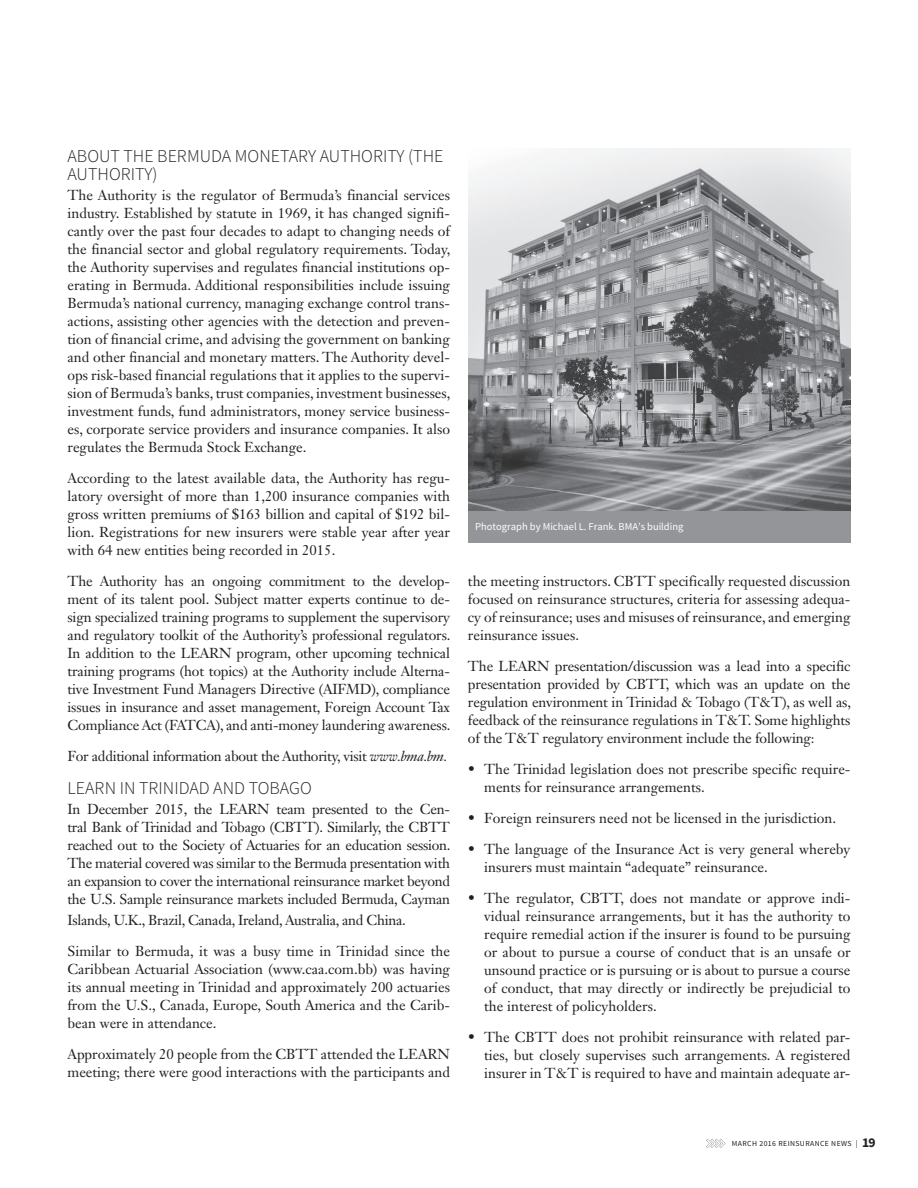
<style>
.page{position:relative;width:918px;height:1188px;background:#fff}
.page>*{position:absolute;margin:0;border:0;box-sizing:border-box;transform-origin:0 0}
.t1{font:300 18px/17.7px "Source Sans Pro";color:#231f20}
.t2{font:14.25px/18px "Janson Text LT Std";color:#231f20;text-align:justify}
.t3{font:14.25px/30.9px "Janson Text LT Std";letter-spacing:-.02em;color:#231f20}
.t4{font:10.5px "Source Sans Pro";color:#fff}
.t5{font:7.8px "Source Sans Pro";letter-spacing:.05em;color:#231f20}
.s1{font-style:italic}
.s2{font-weight:700;font-size:13.5px}
</style>
<div class="page">
<img style="left:468px;top:148px;width:382px;height:363px">
<svg style="left:706px;top:1139px;width:19px;height:9px"></svg>
<div style="left:468px;top:511px;width:382px;height:31px;background:#939598"></div>
<p class="t1" style="left:68px;top:147px;width:378px">ABOUT THE BERMUDA MONETARY AUTHORITY (THE<br>AUTHORITY)</p>
<p class="t2" style="left:68px;top:186px;width:385px">The Authority is the regulator of Bermuda’s financial services industry. Established by statute in 1969, it has changed signifi&shy;cantly over the past four decades to adapt to changing needs of the financial sector and global regulatory requirements. Today, the Authority supervises and regulates financial institutions op&shy;erating in Bermuda. Additional responsibilities include issuing Bermuda’s national currency, managing exchange control trans&shy;actions, assisting other agencies with the detection and preven&shy;tion of financial crime, and advising the government on banking and other financial and monetary matters. The Authority devel&shy;ops risk-based financial regulations that it applies to the supervi&shy;sion of Bermuda’s banks, trust companies, investment businesses, investment funds, fund administrators, money service business&shy;es, corporate service providers and insurance companies. It also regulates the Bermuda Stock Exchange.</p>
<p class="t2" style="left:68px;top:469px;width:384px">According to the latest available data, the Authority has regu&shy;latory oversight of more than 1,200 insurance companies with gross written premiums of $163 billion and capital of $192 bil&shy;lion. Registrations for new insurers were stable year after year with 64 new entities being recorded in 2015.</p>
<p class="t2" style="left:68px;top:572px;width:385px">The Authority has an ongoing commitment to the develop&shy;ment of its talent pool. Subject matter experts continue to de&shy;sign specialized training programs to supplement the supervisory and regulatory toolkit of the Authority’s professional regulators.<br>In addition to the LEARN program, other upcoming technical training programs (hot topics) at the Authority include Alterna&shy;tive Investment Fund Managers Directive (AIFMD), compliance issues in insurance and asset management, Foreign Account Tax Compliance Act (FATCA), and anti-money laundering awareness.</p>
<p class="t3" style="left:68px;top:740px;width:381px">For additional information about the Authority, visit <span class="s1">www.bma.bm.</span></p>
<p class="t1" style="left:68px;top:779px;width:246px">LEARN IN TRINIDAD AND TOBAGO</p>
<p class="t2" style="left:68px;top:800px;width:385px">In December 2015, the LEARN team presented to the Cen&shy;tral Bank of Trinidad and Tobago (CBTT). Similarly, the CBTT reached out to the Society of Actuaries for an education session.<br>The material covered was similar to the Bermuda presentation with an expansion to cover the international reinsurance market beyond the U.S. Sample reinsurance markets included Bermuda, Cayman</p>
<p class="t3" style="left:68px;top:905px;width:384px">Islands, U.K., Brazil, Canada, Ireland, Australia, and China.<br>Similar to Bermuda, it was a busy time in Trinidad since the</p>
<p class="t2" style="left:68px;top:960px;width:384px">Caribbean Actuarial Association (www.caa.com.bb) was having its annual meeting in Trinidad and approximately 200 actuaries from the U.S., Canada, Europe, South America and the Carib&shy;bean were in attendance.</p>
<p class="t2" style="left:68px;top:1045px;width:384px">Approximately 20 people from the CBTT attended the LEARN meeting; there were good interactions with the participants and</p>
<p class="t4" style="left:475px;top:520px;width:210px">Photograph by Michael L. Frank. BMA’s building</p>
<p class="t2" style="left:468px;top:572px;width:384px">the meeting instructors. CBTT specifically requested discussion focused on reinsurance structures, criteria for assessing adequa&shy;cy of reinsurance; uses and misuses of reinsurance, and emerging reinsurance issues.</p>
<p class="t2" style="left:468px;top:657px;width:385px">The LEARN presentation/discussion was a lead into a specific presentation provided by CBTT, which was an update on the regulation environment in Trinidad &amp; Tobago (T&amp;T), as well as, feedback of the reinsurance regulations in T&amp;T. Some highlights of the T&amp;T regulatory environment include the following:</p>
<p class="t2" style="left:484px;top:760px;width:368px;text-indent:-16px">• The Trinidad legislation does not prescribe specific require&shy;ments for reinsurance arrangements.</p>
<p class="t2" style="left:468px;top:809px;width:370px">• Foreign reinsurers need not be licensed in the jurisdiction.</p>
<p class="t2" style="left:484px;top:840px;width:368px;text-indent:-16px">• The language of the Insurance Act is very general whereby insurers must maintain “adequate” reinsurance.</p>
<p class="t2" style="left:484px;top:889px;width:368px;text-indent:-16px">• The regulator, CBTT, does not mandate or approve indi&shy;vidual reinsurance arrangements, but it has the authority to require remedial action if the insurer is found to be pursuing or about to pursue a course of conduct that is an unsafe or unsound practice or is pursuing or is about to pursue a course of conduct, that may directly or indirectly be prejudicial to the interest of policyholders.</p>
<p class="t2" style="left:484px;top:1028px;width:368px;text-indent:-16px">• The CBTT does not prohibit reinsurance with related par&shy;ties, but closely supervises such arrangements. A registered insurer in T&amp;T is required to have and maintain adequate ar-</p>
<p class="t5" style="left:732px;top:1138px;width:145px">MARCH 2016 REINSURANCE NEWS | <span class="s2">19</span></p>
</div>
